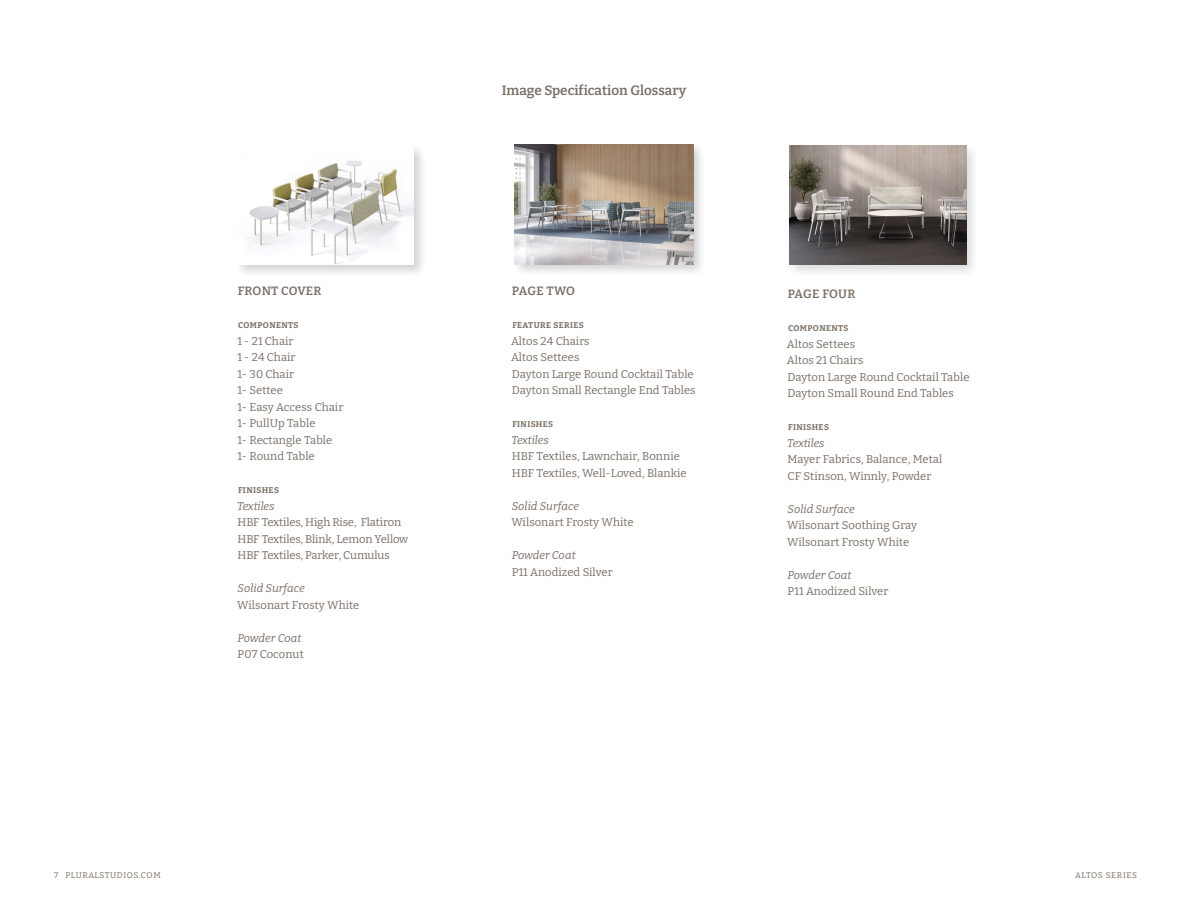
<style>
.page{position:relative;width:1188px;height:918px;background:#fff}
.page>*{position:absolute;margin:0;border:0;box-sizing:border-box;transform-origin:0 0}
.t1{font:600 13.5px "Bitter";color:#786e64}
.t2{font:600 12px "Bitter";letter-spacing:.005em;color:#786e64}
.t3{font:11.25px/16.5px "Bitter";letter-spacing:.005em;color:#786e64}
.t4{font:italic 11.25px "Bitter";letter-spacing:-.01em;color:#786e64}
.t5{font:700 8.25px "Bitter";letter-spacing:.05em;color:#786e64}
.t6{font:8.25px "Bitter";letter-spacing:.065em;color:#786e64}
.s1{font-style:italic}
</style>
<div class="page">
<div style="left:512px;top:141px;width:194px;height:136px;background:#231f20;opacity:.2"></div>
<div style="left:234px;top:143px;width:193px;height:135px;background:#231f20;opacity:.2"></div>
<img style="left:237px;top:146px;width:177px;height:119px">
<div style="left:786px;top:143px;width:194px;height:135px;background:#231f20;opacity:.15"></div>
<img style="left:789px;top:146px;width:177px;height:119px">
<img style="left:515px;top:145px;width:178px;height:120px">
<p class="t2" style="left:238px;top:283px;width:85px">FRONT COVER</p>
<p class="t5" style="left:238px;top:320px;width:62px">COMPONENTS</p>
<p class="t3" style="left:237px;top:332px;width:58px">1 - 21 Chair</p>
<p class="t3" style="left:237px;top:349px;width:60px">1 - 24 Chair</p>
<p class="t3" style="left:237px;top:365px;width:58px">1- 30 Chair</p>
<p class="t3" style="left:237px;top:382px;width:47px">1- Settee</p>
<p class="t3" style="left:237px;top:398px;width:107px">1- Easy Access Chair</p>
<p class="t3" style="left:237px;top:415px;width:80px">1- PullUp Table</p>
<p class="t3" style="left:237px;top:431px;width:97px">1- Rectangle Table</p>
<p class="t3" style="left:237px;top:448px;width:79px">1- Round Table</p>
<p class="t5" style="left:238px;top:485px;width:42px">FINISHES</p>
<p class="t4" style="left:237px;top:499px;width:39px">Textiles</p>
<p class="t3" style="left:238px;top:514px;width:165px">HBF Textiles, High Rise, Flatiron</p>
<p class="t3" style="left:238px;top:530px;width:172px">HBF Textiles, Blink, Lemon Yellow</p>
<p class="t3" style="left:238px;top:547px;width:154px">HBF Textiles, Parker, Cumulus</p>
<p class="t3" style="left:237px;top:580px;width:124px"><span class="s1">Solid Surface<br></span>Wilsonart Frosty White</p>
<p class="t4" style="left:237px;top:631px;width:66px">Powder Coat</p>
<p class="t3" style="left:238px;top:646px;width:68px">P07 Coconut</p>
<p class="t1" style="left:502px;top:81px;width:186px">Image Specification Glossary</p>
<p class="t2" style="left:512px;top:283px;width:64px">PAGE TWO</p>
<p class="t5" style="left:512px;top:320px;width:73px">FEATURE SERIES</p>
<p class="t3" style="left:511px;top:332px;width:80px">Altos 24 Chairs</p>
<p class="t3" style="left:511px;top:349px;width:70px">Altos Settees</p>
<p class="t3" style="left:512px;top:365px;width:183px">Dayton Large Round Cocktail Table</p>
<p class="t3" style="left:512px;top:382px;width:185px">Dayton Small Rectangle End Tables</p>
<p class="t5" style="left:512px;top:419px;width:42px">FINISHES</p>
<p class="t4" style="left:511px;top:433px;width:39px">Textiles</p>
<p class="t3" style="left:512px;top:448px;width:170px">HBF Textiles, Lawnchair, Bonnie</p>
<p class="t3" style="left:512px;top:464px;width:176px">HBF Textiles, Well-Loved, Blankie</p>
<p class="t3" style="left:512px;top:497px;width:124px"><span class="s1">Solid Surface<br></span>Wilsonart Frosty White</p>
<p class="t3" style="left:512px;top:547px;width:102px"><span class="s1">Powder Coat<br></span>P11 Anodized Silver</p>
<p class="t2" style="left:788px;top:286px;width:69px">PAGE FOUR</p>
<p class="t5" style="left:788px;top:323px;width:62px">COMPONENTS</p>
<p class="t3" style="left:787px;top:335px;width:70px">Altos Settees</p>
<p class="t3" style="left:787px;top:352px;width:78px">Altos 21 Chairs</p>
<p class="t3" style="left:788px;top:368px;width:183px">Dayton Large Round Cocktail Table</p>
<p class="t3" style="left:788px;top:385px;width:168px">Dayton Small Round End Tables</p>
<p class="t5" style="left:788px;top:422px;width:42px">FINISHES</p>
<p class="t4" style="left:787px;top:436px;width:39px">Textiles</p>
<p class="t3" style="left:788px;top:451px;width:156px">Mayer Fabrics, Balance, Metal</p>
<p class="t3" style="left:788px;top:467px;width:145px">CF Stinson, Winnly, Powder</p>
<p class="t3" style="left:787px;top:500px;width:131px"><span class="s1">Solid Surface<br></span>Wilsonart Soothing Gray</p>
<p class="t3" style="left:787px;top:533px;width:124px">Wilsonart Frosty White</p>
<p class="t3" style="left:787px;top:566px;width:102px"><span class="s1">Powder Coat<br></span>P11 Anodized Silver</p>
<p class="t6" style="left:54px;top:870px;width:108px">7 PLURALSTUDIOS.COM</p>
<p class="t6" style="left:1075px;top:870px;width:64px">ALTOS SERIES</p>
</div>
